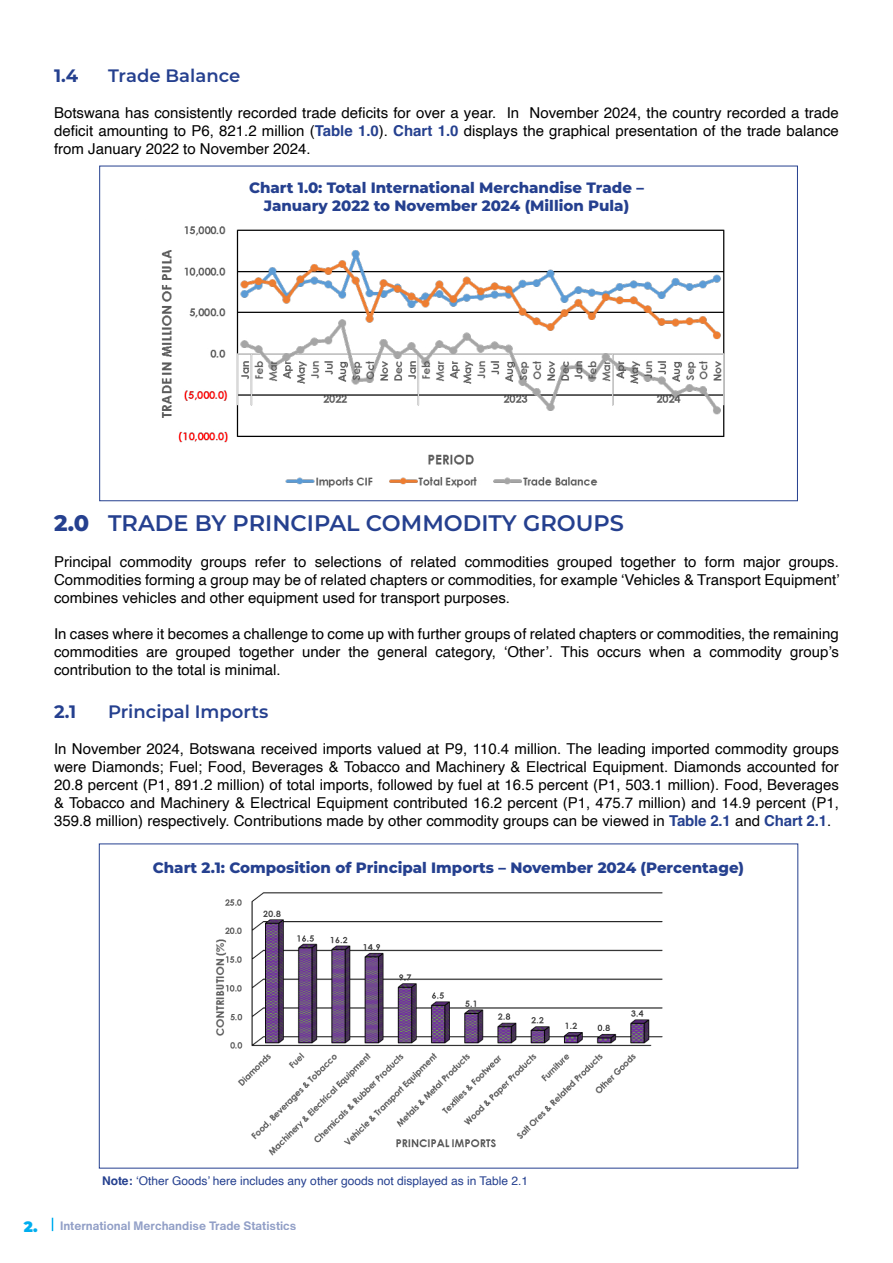
<style>
.page{position:relative;width:893px;height:1263px;background:#fff}
.page>*{position:absolute;margin:0;border:0;box-sizing:border-box;transform-origin:0 0}
.t1{font:600 22.5px "Montserrat";color:#25408f}
.t2{font:600 18px "Montserrat";color:#25408f}
.t3{font:700 18px "Montserrat";color:#25408f}
.t4{font:15px/18px "Helvetica";color:#000;text-align:justify}
.t5{font:800 15px/18px "Montserrat";color:#25408f;text-align:center}
.t6{font:12px "Helvetica";color:#25408f}
.t7{font:700 12px "Helvetica Now Text";color:#25408f}
.s1{font-weight:700;color:#25408f}
.s2{font-weight:800}
.s3{font-weight:700}
.s4{font-family:"Montserrat";font-weight:900;font-size:15px;color:#00aeef}
</style>
<div class="page">
<svg style="left:52px;top:1218px;width:1px;height:13px"></svg>
<img style="left:161px;top:226px;width:564px;height:262px">
<img style="left:216px;top:892px;width:447px;height:264px">
<p class="t3" style="left:54px;top:63px;width:26px">1.4</p>
<p class="t2" style="left:108px;top:63px;width:134px">Trade Balance</p>
<p class="t4" style="left:54px;top:104px;width:786px">Botswana has consistently recorded trade deficits for over a year. In November 2024, the country recorded a trade deficit amounting to P6, 821.2 million (<span class="s1">Table 1.0</span>). <span class="s1">Chart 1.0</span> displays the graphical presentation of the trade balance from January 2022 to November 2024.</p>
<p class="t5" style="left:249px;top:177px;width:396px">Chart 1.0: Total International Merchandise Trade –<br>January 2022 to November 2024 (Million Pula)</p>
<h1 class="t1" style="left:54px;top:507px;width:571px"><span class="s2">2.0</span> TRADE BY PRINCIPAL COMMODITY GROUPS</h1>
<p class="t4" style="left:54px;top:553px;width:787px">Principal commodity groups refer to selections of related commodities grouped together to form major groups.<br>Commodities forming a group may be of related chapters or commodities, for example ‘Vehicles &amp; Transport Equipment’ combines vehicles and other equipment used for transport purposes.</p>
<p class="t4" style="left:54px;top:625px;width:786px">In cases where it becomes a challenge to come up with further groups of related chapters or commodities, the remaining commodities are grouped together under the general category, ‘Other’. This occurs when a commodity group’s contribution to the total is minimal.</p>
<p class="t3" style="left:54px;top:699px;width:24px">2.1</p>
<p class="t2" style="left:108px;top:699px;width:162px">Principal Imports</p>
<p class="t4" style="left:54px;top:740px;width:786px">In November 2024, Botswana received imports valued at P9, 110.4 million. The leading imported commodity groups were Diamonds; Fuel; Food, Beverages &amp; Tobacco and Machinery &amp; Electrical Equipment. Diamonds accounted for 20.8 percent (P1, 891.2 million) of total imports, followed by fuel at 16.5 percent (P1, 503.1 million). Food, Beverages &amp; Tobacco and Machinery &amp; Electrical Equipment contributed 16.2 percent (P1, 475.7 million) and 14.9 percent (P1, 359.8 million) respectively. Contributions made by other commodity groups can be viewed in <span class="s1">Table 2.1</span> and <span class="s1">Chart 2.1</span>.</p>
<p class="t5" style="left:153px;top:858px;width:593px">Chart 2.1: Composition of Principal Imports – November 2024 (Percentage)</p>
<p class="t6" style="left:102px;top:1171px;width:428px"><span class="s3">Note:</span> ‘Other Goods’ here includes any other goods not displayed as in Table 2.1</p>
<p class="t7" style="left:24px;top:1216px;width:274px"><span class="s4">2.</span> International Merchandise Trade Statistics</p>
</div>
